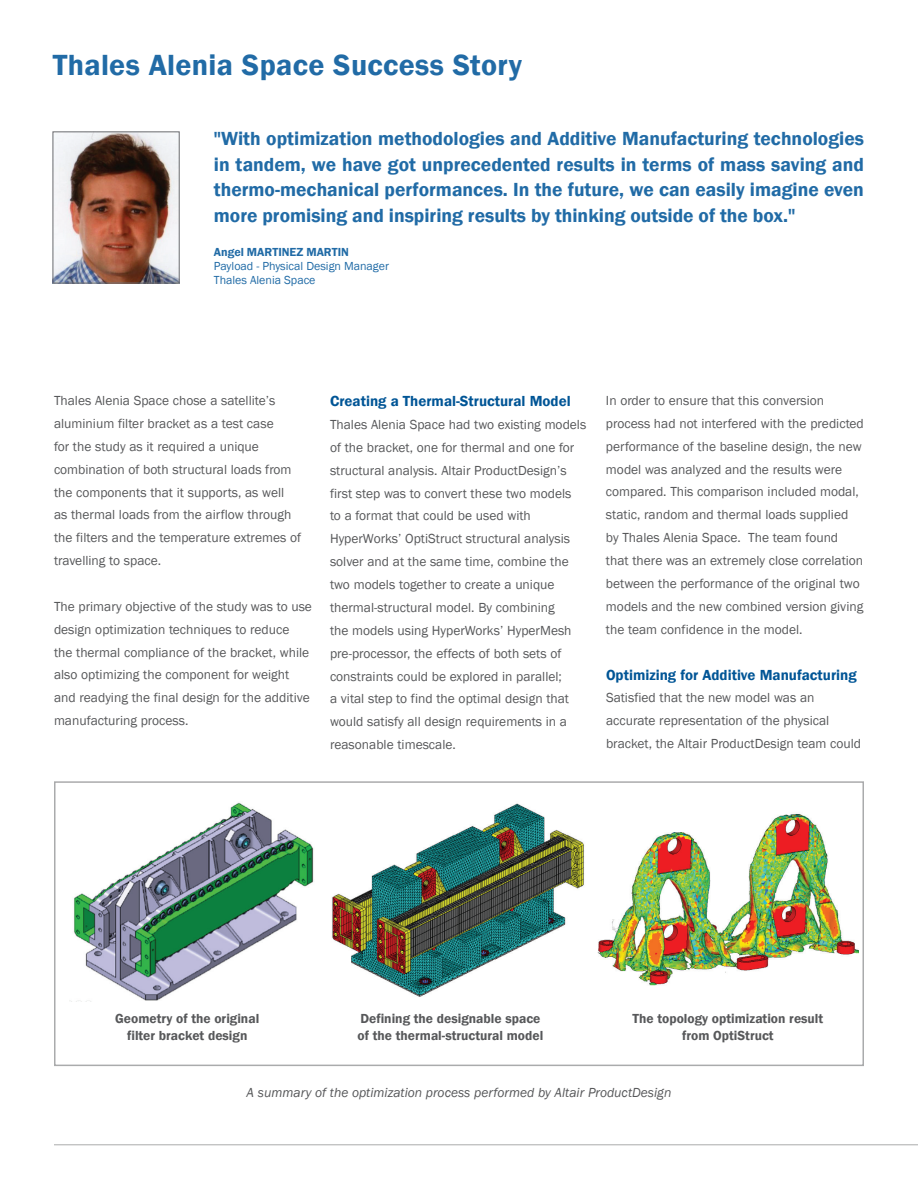
<style>
.page{position:relative;width:918px;height:1188px;background:#fff}
.page>*{position:absolute;margin:0;border:0;box-sizing:border-box;transform-origin:0 0}
.t1{font:600 30px "Franklin Gothic";letter-spacing:.01em;color:#216ba6}
.t2{font:600 19.5px/25.5px "Franklin Gothic";color:#216ba6;text-align:justify}
.t3{font:600 15px "Franklin Gothic";color:#005596}
.t4{font:13.5px/22.8px "Franklin Gothic";color:#57585a}
.t5{font:600 13.5px/16.2px "Franklin Gothic";color:#57585a;text-align:center}
.t6{font:italic 13.5px "Franklin Gothic";color:#57585a}
.t7{font:12px/14.4px "Franklin Gothic";color:#216ba6}
.t8{font:600 12px "Franklin Gothic";color:#216ba6}
</style>
<div class="page">
<div style="left:54px;top:781px;width:810px;height:285px;border:2px solid #aaabac"></div>
<hr style="left:54px;top:1144px;width:864px;height:1px;background:#aaabac">
<img style="left:74px;top:802px;width:240px;height:199px">
<img style="left:332px;top:803px;width:252px;height:194px">
<img style="left:597px;top:813px;width:262px;height:173px">
<img style="left:55px;top:133px;width:123px;height:148px">
<div style="left:53px;top:131px;width:127px;height:152px;border:1px solid #6c6d70"></div>
<h1 class="t1" style="left:53px;top:47px;width:471px">Thales Alenia Space Success Story</h1>
<p class="t2" style="left:214px;top:126px;width:652px">"With optimization methodologies and Additive Manufacturing technologies in tandem, we have got unprecedented results in terms of mass saving and thermo-mechanical performances. In the future, we can easily imagine even more promising and inspiring results by thinking outside of the box."</p>
<p class="t8" style="left:214px;top:244px;width:137px">Angel MARTINEZ MARTIN</p>
<p class="t7" style="left:214px;top:259px;width:177px">Payload - Physical Design Manager<br>Thales Alenia Space</p>
<p class="t4" style="left:54px;top:389px;width:249px">Thales Alenia Space chose a satellite’s aluminium filter bracket as a test case<br>for the study as it required a unique combination of both structural loads from the components that it supports, as well as thermal loads from the airflow through the filters and the temperature extremes of travelling to space.</p>
<p class="t4" style="left:54px;top:595px;width:260px">The primary objective of the study was to use design optimization techniques to reduce<br>the thermal compliance of the bracket, while also optimizing the component for weight and readying the final design for the additive manufacturing process.</p>
<p class="t3" style="left:330px;top:392px;width:242px">Creating a Thermal-Structural Model</p>
<p class="t4" style="left:330px;top:413px;width:258px">Thales Alenia Space had two existing models of the bracket, one for thermal and one for structural analysis. Altair ProductDesign’s first step was to convert these two models<br>to a format that could be used with HyperWorks’ OptiStruct structural analysis solver and at the same time, combine the two models together to create a unique thermal-structural model. By combining<br>the models using HyperWorks’ HyperMesh pre-processor, the effects of both sets of constraints could be explored in parallel;<br>a vital step to find the optimal design that would satisfy all design requirements in a reasonable timescale.</p>
<p class="t4" style="left:606px;top:389px;width:259px">In order to ensure that this conversion process had not interfered with the predicted performance of the baseline design, the new model was analyzed and the results were compared. This comparison included modal, static, random and thermal loads supplied by Thales Alenia Space. The team found that there was an extremely close correlation between the performance of the original two models and the new combined version giving the team confidence in the model.</p>
<p class="t3" style="left:606px;top:665px;width:252px">Optimizing for Additive Manufacturing</p>
<p class="t4" style="left:606px;top:687px;width:257px">Satisfied that the new model was an accurate representation of the physical bracket, the Altair ProductDesign team could</p>
<p class="t5" style="left:115px;top:1011px;width:146px">Geometry of the original filter bracket design</p>
<p class="t5" style="left:358px;top:1011px;width:187px;text-align:left">Defining the designable space of the thermal-structural model</p>
<p class="t5" style="left:633px;top:1011px;width:192px">The topology optimization result from OptiStruct</p>
<p class="t6" style="left:247px;top:1084px;width:426px">A summary of the optimization process performed by Altair ProductDesign</p>
</div>
